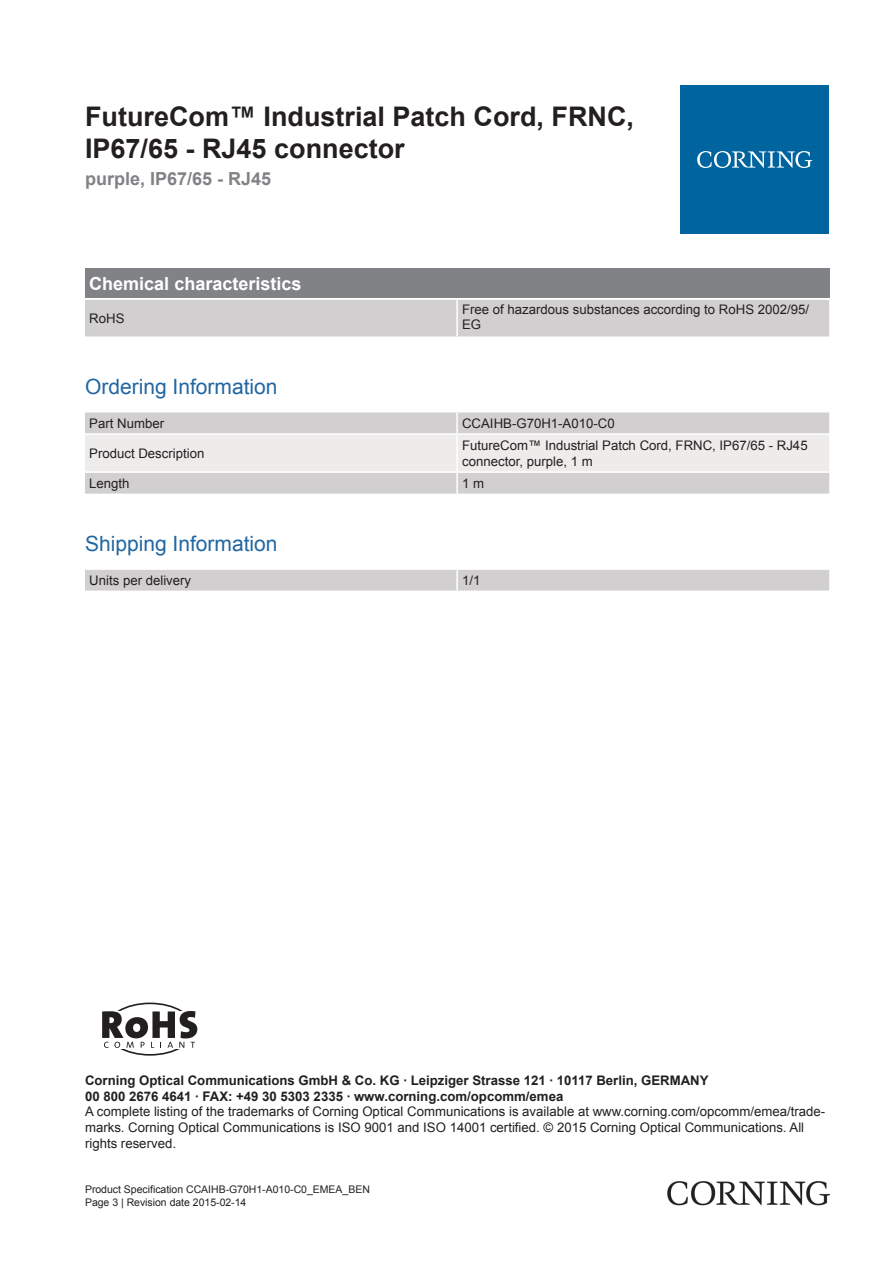
<style>
.page{position:relative;width:893px;height:1263px;background:#fff}
.page>*{position:absolute;margin:0;border:0;box-sizing:border-box;transform-origin:0 0}
.t1{font:700 27px/32.4px "Arial";color:#231f20}
.t2{font:21px "Arial";color:#2166a2}
.t3{font:700 18px "Arial";color:#fff}
.t4{font:700 18px "Arial";color:#808285}
.t5{font:13.2px/15.9px "Arial";color:#231f20}
.t6{font:700 13.2px/15.9px "Arial";color:#231f20}
.t7{font:10.5px/12.6px "Arial";color:#231f20}
</style>
<div class="page">
<div style="left:85px;top:269px;width:744px;height:29px;background:#808285"></div>
<div style="left:85px;top:300px;width:744px;height:36px;background:#d1cfcf"></div>
<hr style="left:456px;top:300px;width:2px;height:36px;background:#fff">
<div style="left:85px;top:412px;width:744px;height:82px;background:#d1cfcf"></div>
<div style="left:85px;top:435px;width:744px;height:36px;background:#edeceb"></div>
<hr style="left:456px;top:412px;width:2px;height:21px;background:#fff">
<hr style="left:456px;top:435px;width:2px;height:36px;background:#fff">
<hr style="left:456px;top:473px;width:2px;height:21px;background:#fff">
<hr style="left:85px;top:433px;width:372px;height:2px;background:#fff">
<hr style="left:457px;top:433px;width:372px;height:2px;background:#fff">
<hr style="left:85px;top:471px;width:372px;height:2px;background:#fff">
<hr style="left:457px;top:471px;width:372px;height:2px;background:#fff">
<div style="left:85px;top:570px;width:744px;height:21px;background:#d1cfcf"></div>
<hr style="left:456px;top:570px;width:2px;height:21px;background:#fff">
<div style="left:680px;top:85px;width:149px;height:149px;background:#00649e"></div>
<svg style="left:697px;top:151px;width:115px;height:17px"></svg>
<img style="left:668px;top:1181px;width:161px;height:24px">
<div style="left:105px;top:1002px;width:90px;height:54px;border:2px solid #231f20;border-radius:50%"></div>
<div style="left:85px;top:1011px;width:123px;height:38px;background:#fff"></div>
<svg style="left:102px;top:1011px;width:95px;height:37px"></svg>
<h1 class="t1" style="left:85px;top:101px;width:551px">FutureCom™ Industrial Patch Cord, FRNC,<br>IP67/65 - RJ45 connector</h1>
<h3 class="t4" style="left:85px;top:166px;width:188px">purple, IP67/65 - RJ45</h3>
<h3 class="t3" style="left:89px;top:272px;width:214px">Chemical characteristics</h3>
<p class="t5" style="left:89px;top:310px;width:37px">RoHS</p>
<p class="t5" style="left:462px;top:301px;width:349px">Free of hazardous substances according to RoHS 2002/95/<br>EG</p>
<h2 class="t2" style="left:85px;top:373px;width:194px">Ordering Information</h2>
<p class="t5" style="left:89px;top:415px;width:76px">Part Number</p>
<p class="t5" style="left:462px;top:415px;width:154px">CCAIHB-G70H1-A010-C0</p>
<p class="t5" style="left:89px;top:445px;width:117px">Product Description</p>
<p class="t5" style="left:462px;top:437px;width:347px">FutureCom™ Industrial Patch Cord, FRNC, IP67/65 - RJ45 connector, purple, 1 m</p>
<p class="t5" style="left:89px;top:475px;width:42px">Length</p>
<p class="t5" style="left:462px;top:475px;width:24px">1 m</p>
<h2 class="t2" style="left:85px;top:530px;width:194px">Shipping Information</h2>
<p class="t5" style="left:89px;top:572px;width:103px">Units per delivery</p>
<p class="t5" style="left:462px;top:572px;width:20px">1/1</p>
<p class="t6" style="left:85px;top:1073px;width:625px">Corning Optical Communications GmbH &amp; Co. KG · Leipziger Strasse 121 · 10117 Berlin, GERMANY<br>00 800 2676 4641 · FAX: +49 30 5303 2335 · www.corning.com/opcomm/emea</p>
<p class="t5" style="left:85px;top:1104px;width:742px">A complete listing of the trademarks of Corning Optical Communications is available at www.corning.com/opcomm/emea/trade&shy;marks. Corning Optical Communications is ISO 9001 and ISO 14001 certified. © 2015 Corning Optical Communications. All rights reserved.</p>
<p class="t7" style="left:85px;top:1183px;width:286px">Product Specification CCAIHB-G70H1-A010-C0_EMEA_BEN<br>Page 3 | Revision date 2015-02-14</p>
</div>
